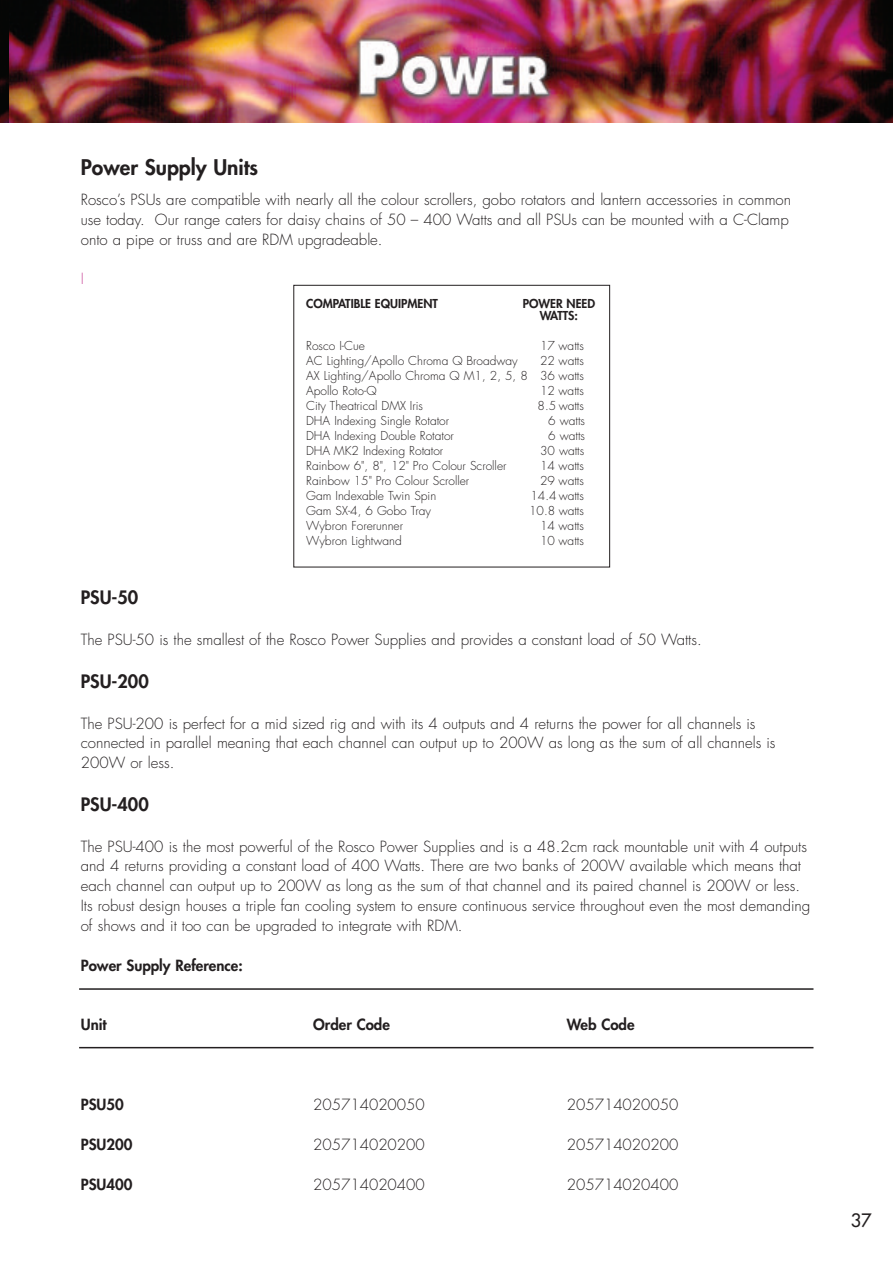
<style>
.page{position:relative;width:893px;height:1263px;background:#fff}
.page>*{position:absolute;margin:0;border:0;box-sizing:border-box;transform-origin:0 0}
.t1{font:800 21px "Futura";color:#231f20}
.t2{font:800 18px "Futura";color:#231f20}
.t3{font:18px "Futura";color:#231f20}
.t4{font:300 15px/19.8px "Futura";color:#231f20}
.t5{font:800 15px "Futura";color:#231f20}
.t6{font:300 15px "Futura";color:#cd529e}
.t7{font:300 12px/15px "Futura";color:#231f20;text-align:justify}
.t8{font:800 12px/12px "Futura";color:#231f20;text-align:center}
</style>
<div class="page">
<hr style="left:79px;top:988px;width:734px;height:2px;background:#231f20">
<hr style="left:79px;top:1047px;width:734px;height:1px;background:#231f20">
<div style="left:293px;top:285px;width:317px;height:282px;border:1px solid #231f20"></div>
<img style="left:9px;top:0;width:884px;height:122px">
<img style="left:0;top:0;width:9px;height:122px">
<h1 class="t1" style="left:81px;top:157px;width:179px">Power Supply Units</h1>
<p class="t4" style="left:81px;top:191px;width:712px">Rosco’s PSUs are compatible with nearly all the colour scrollers, gobo rotators and lantern accessories in common use today. Our range caters for daisy chains of 50 – 400 Watts and all PSUs can be mounted with a C-Clamp onto a pipe or truss and are RDM upgradeable.</p>
<p class="t6" style="left:81px;top:272px;width:5px">I</p>
<p class="t8" style="left:306px;top:298px;width:133px">COMPATIBLE EQUIPMENT</p>
<p class="t8" style="left:523px;top:298px;width:74px">POWER NEED<br>WATTS:</p>
<p class="t7" style="left:306px;top:339px;width:60px">Rosco I-Cue</p>
<p class="t7" style="left:540px;top:339px;width:45px">17 watts</p>
<p class="t7" style="left:306px;top:354px;width:213px">AC Lighting/Apollo Chroma Q Broadway</p>
<p class="t7" style="left:306px;top:354px;width:279px;text-indent:234px">22 watts AX Lighting/Apollo Chroma Q M1, 2, 5, 8 36 watts Apollo Roto-Q</p>
<p class="t7" style="left:540px;top:384px;width:45px">12 watts</p>
<p class="t7" style="left:306px;top:399px;width:118px">City Theatrical DMX Iris</p>
<p class="t7" style="left:538px;top:399px;width:48px">8.5 watts</p>
<p class="t7" style="left:306px;top:414px;width:145px">DHA Indexing Single Rotator</p>
<p class="t7" style="left:548px;top:414px;width:38px">6 watts</p>
<p class="t7" style="left:306px;top:429px;width:149px">DHA Indexing Double Rotator</p>
<p class="t7" style="left:548px;top:429px;width:38px">6 watts</p>
<p class="t7" style="left:306px;top:444px;width:139px">DHA MK2 Indexing Rotator</p>
<p class="t7" style="left:540px;top:444px;width:46px">30 watts</p>
<p class="t7" style="left:306px;top:459px;width:202px">Rainbow 6", 8", 12" Pro Colour Scroller</p>
<p class="t7" style="left:540px;top:459px;width:45px">14 watts</p>
<p class="t7" style="left:306px;top:474px;width:165px">Rainbow 15" Pro Colour Scroller</p>
<p class="t7" style="left:540px;top:474px;width:45px">29 watts</p>
<p class="t7" style="left:306px;top:489px;width:132px">Gam Indexable Twin Spin</p>
<p class="t7" style="left:530px;top:489px;width:55px">14.4 watts</p>
<p class="t7" style="left:306px;top:504px;width:126px">Gam SX-4, 6 Gobo Tray</p>
<p class="t7" style="left:529px;top:504px;width:56px">10.8 watts</p>
<p class="t7" style="left:306px;top:519px;width:98px">Wybron Forerunner</p>
<p class="t7" style="left:540px;top:519px;width:45px">14 watts</p>
<p class="t7" style="left:306px;top:534px;width:97px">Wybron Lightwand</p>
<p class="t7" style="left:540px;top:534px;width:45px">10 watts</p>
<p class="t2" style="left:81px;top:589px;width:59px">PSU-50</p>
<p class="t4" style="left:81px;top:631px;width:622px">The PSU-50 is the smallest of the Rosco Power Supplies and provides a constant load of 50 Watts.</p>
<p class="t2" style="left:81px;top:672px;width:69px">PSU-200</p>
<p class="t4" style="left:81px;top:714px;width:696px">The PSU-200 is perfect for a mid sized rig and with its 4 outputs and 4 returns the power for all channels is connected in parallel meaning that each channel can output up to 200W as long as the sum of all channels is<br>200W or less.</p>
<p class="t2" style="left:81px;top:795px;width:69px">PSU-400</p>
<p class="t4" style="left:81px;top:837px;width:731px">The PSU-400 is the most powerful of the Rosco Power Supplies and is a 48.2cm rack mountable unit with 4 outputs and 4 returns providing a constant load of 400 Watts. There are two banks of 200W available which means that each channel can output up to 200W as long as the sum of that channel and its paired channel is 200W or less.<br>Its robust design houses a triple fan cooling system to ensure continuous service throughout even the most demanding of shows and it too can be upgraded to integrate with RDM.</p>
<p class="t5" style="left:81px;top:958px;width:163px">Power Supply Reference:</p>
<p class="t5" style="left:81px;top:1017px;width:27px">Unit</p>
<p class="t5" style="left:313px;top:1017px;width:78px">Order Code</p>
<p class="t5" style="left:567px;top:1017px;width:69px">Web Code</p>
<p class="t5" style="left:81px;top:1097px;width:45px">PSU50</p>
<p class="t4" style="left:313px;top:1096px;width:113px">205714020050</p>
<p class="t4" style="left:567px;top:1096px;width:113px">205714020050</p>
<p class="t5" style="left:81px;top:1137px;width:53px">PSU200</p>
<p class="t4" style="left:313px;top:1135px;width:113px">205714020200</p>
<p class="t4" style="left:567px;top:1135px;width:113px">205714020200</p>
<p class="t5" style="left:81px;top:1177px;width:53px">PSU400</p>
<p class="t4" style="left:313px;top:1175px;width:113px">205714020400</p>
<p class="t4" style="left:567px;top:1175px;width:113px">205714020400</p>
<p class="t3" style="left:851px;top:1211px;width:22px">37</p>
</div>
